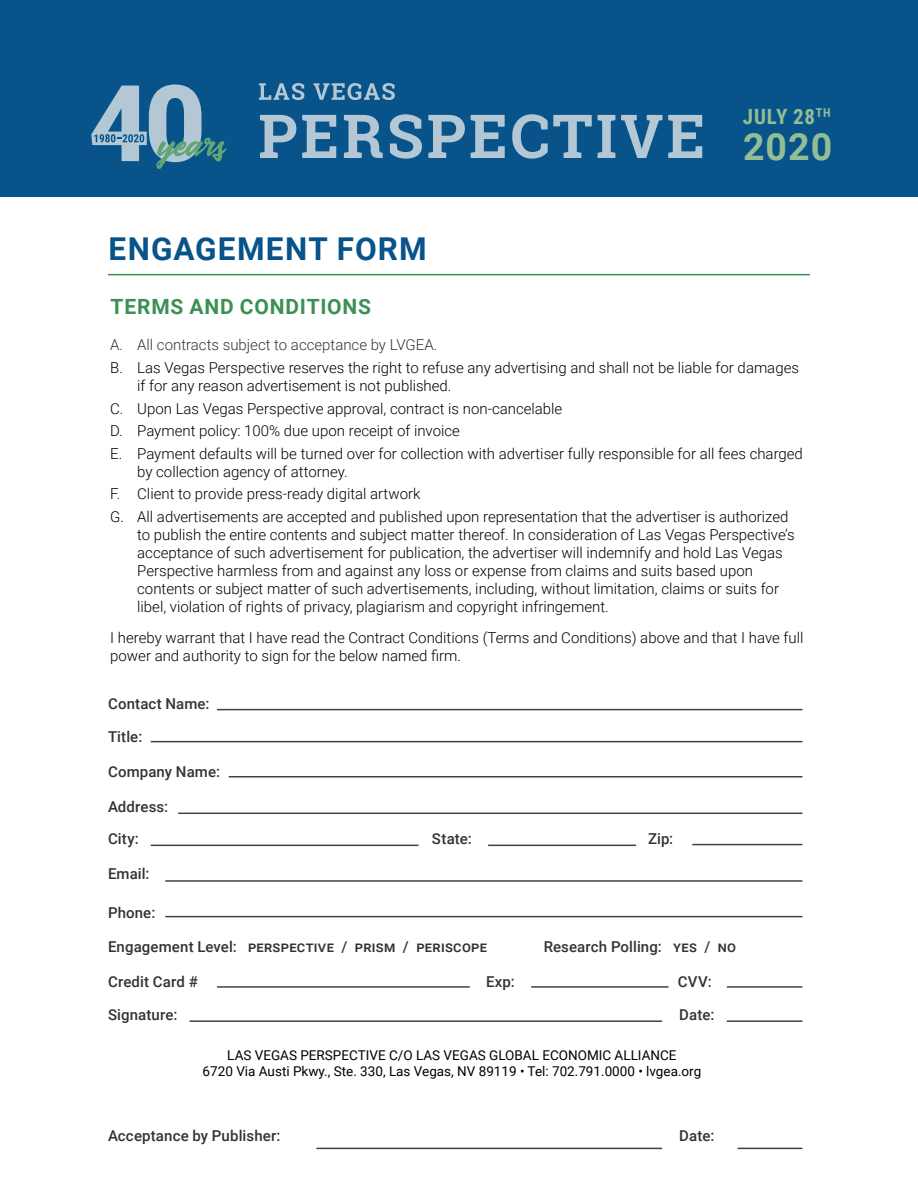
<style>
.page{position:relative;width:918px;height:1188px;background:#fff}
.page>*{position:absolute;margin:0;border:0;box-sizing:border-box;transform-origin:0 0}
.t1{font:700 37.5px "Roboto";color:#93be93}
.t2{font:700 31.5px "Roboto";letter-spacing:.04em;color:#08538a}
.t3{font:700 21px "Roboto";letter-spacing:.04em;color:#3c9053}
.t4{font:700 21px "Roboto Condensed";letter-spacing:.035em;color:#93be93}
.t5{font:300 15px/18px "Roboto";color:#000}
.t6{font:500 15px/32.1px "Roboto";letter-spacing:.01em;color:#333}
.t7{font:300 15px "Roboto";color:#333}
.t8{font:13.5px/16.2px "Roboto";color:#000;text-align:center}
</style>
<div class="page">
<hr style="left:229px;top:776px;width:573px;height:2px;background:#424142">
<hr style="left:178px;top:813px;width:624px;height:1px;background:#424142">
<hr style="left:217px;top:709px;width:585px;height:1px;background:#424142">
<hr style="left:151px;top:741px;width:651px;height:1px;background:#424142">
<hr style="left:165px;top:916px;width:637px;height:1px;background:#424142">
<hr style="left:217px;top:986px;width:253px;height:2px;background:#424142">
<hr style="left:531px;top:986px;width:138px;height:2px;background:#424142">
<hr style="left:727px;top:986px;width:75px;height:2px;background:#424142">
<hr style="left:151px;top:845px;width:267px;height:1px;background:#424142">
<hr style="left:488px;top:845px;width:148px;height:1px;background:#424142">
<hr style="left:692px;top:844px;width:110px;height:1px;background:#424142">
<hr style="left:165px;top:880px;width:637px;height:2px;background:#424142">
<hr style="left:190px;top:1020px;width:472px;height:2px;background:#424142">
<hr style="left:727px;top:1020px;width:75px;height:2px;background:#424142">
<hr style="left:316px;top:1148px;width:346px;height:1px;background:#424142">
<hr style="left:738px;top:1148px;width:64px;height:1px;background:#424142">
<hr style="left:108px;top:274px;width:702px;height:1px;background:#3c9053">
<div style="left:0;top:0;width:918px;height:197px;background:#08538a"></div>
<svg style="left:91px;top:84px;width:136px;height:85px"></svg>
<svg style="left:259px;top:83px;width:45px;height:17px"></svg>
<svg style="left:314px;top:83px;width:81px;height:17px"></svg>
<svg style="left:260px;top:115px;width:36px;height:43px"></svg>
<svg style="left:302px;top:115px;width:34px;height:43px"></svg>
<svg style="left:344px;top:115px;width:39px;height:43px"></svg>
<svg style="left:390px;top:114px;width:32px;height:45px"></svg>
<svg style="left:428px;top:115px;width:37px;height:43px"></svg>
<svg style="left:471px;top:115px;width:34px;height:43px"></svg>
<svg style="left:512px;top:114px;width:80px;height:45px"></svg>
<svg style="left:598px;top:115px;width:17px;height:43px"></svg>
<svg style="left:621px;top:115px;width:81px;height:43px"></svg>
<h2 class="t2" style="left:109px;top:227px;width:320px">ENGAGEMENT FORM</h2>
<h3 class="t3" style="left:111px;top:292px;width:262px">TERMS AND CONDITIONS</h3>
<h3 class="t4" style="left:743px;top:102px;width:89px">JULY 28<sup>TH</sup></h3>
<h1 class="t1" style="left:743px;top:120px;width:91px">2020</h1>
<p class="t7" style="left:110px;top:335px;width:329px">A. All contracts subject to acceptance by LVGEA.</p>
<p class="t5" style="left:137px;top:358px;width:663px;text-indent:-27px">B. Las Vegas Perspective reserves the right to refuse any advertising and shall not be liable for damages if for any reason advertisement is not published.</p>
<p class="t5" style="left:110px;top:396px;width:694px;line-height:22.6px">C. Upon Las Vegas Perspective approval, contract is non-cancelable<br>D. Payment policy: 100% due upon receipt of invoice<br>E. Payment defaults will be turned over for collection with advertiser fully responsible for all fees charged</p>
<p class="t5" style="left:110px;top:460px;width:680px;line-height:22.6px;text-indent:27px">by collection agency of attorney.<br>F. Client to provide press-ready digital artwork<br>G. All advertisements are accepted and published upon representation that the advertiser is authorized</p>
<p class="t5" style="left:137px;top:525px;width:659px">to publish the entire contents and subject matter thereof. In consideration of Las Vegas Perspective’s acceptance of such advertisement for publication, the advertiser will indemnify and hold Las Vegas Perspective harmless from and against any loss or expense from claims and suits based upon contents or subject matter of such advertisements, including, without limitation, claims or suits for libel, violation of rights of privacy, plagiarism and copyright infringement.</p>
<p class="t5" style="left:110px;top:629px;width:695px">I hereby warrant that I have read the Contract Conditions (Terms and Conditions) above and that I have full power and authority to sign for the below named firm.</p>
<p class="t6" style="left:108px;top:688px;width:103px">Contact Name:<br>Title:</p>
<p class="t6" style="left:108px;top:755px;width:114px">Company Name:</p>
<p class="t6" style="left:108px;top:790px;width:62px">Address:</p>
<p class="t6" style="left:108px;top:822px;width:32px">City:</p>
<p class="t6" style="left:432px;top:822px;width:41px">State:</p>
<p class="t6" style="left:648px;top:822px;width:27px">Zip:</p>
<p class="t6" style="left:108px;top:857px;width:43px">Email:</p>
<p class="t6" style="left:108px;top:896px;width:49px">Phone:</p>
<p class="t6" style="left:108px;top:930px;width:381px">Engagement Level: perspective / prism / periscope</p>
<p class="t6" style="left:544px;top:930px;width:194px">Research Polling: yes / no</p>
<p class="t6" style="left:108px;top:965px;width:91px">Credit Card #</p>
<p class="t6" style="left:486px;top:965px;width:30px">Exp:</p>
<p class="t6" style="left:678px;top:965px;width:35px">CVV:</p>
<p class="t6" style="left:108px;top:998px;width:71px">Signature:</p>
<p class="t6" style="left:679px;top:998px;width:37px">Date:</p>
<p class="t8" style="left:203px;top:1047px;width:500px">LAS VEGAS PERSPECTIVE C/O LAS VEGAS GLOBAL ECONOMIC ALLIANCE<br>6720 Via Austi Pkwy., Ste. 330, Las Vegas, NV 89119 • Tel: 702.791.0000 • lvgea.org</p>
<p class="t6" style="left:108px;top:1119px;width:174px">Acceptance by Publisher:</p>
<p class="t6" style="left:679px;top:1119px;width:37px">Date:</p>
</div>
